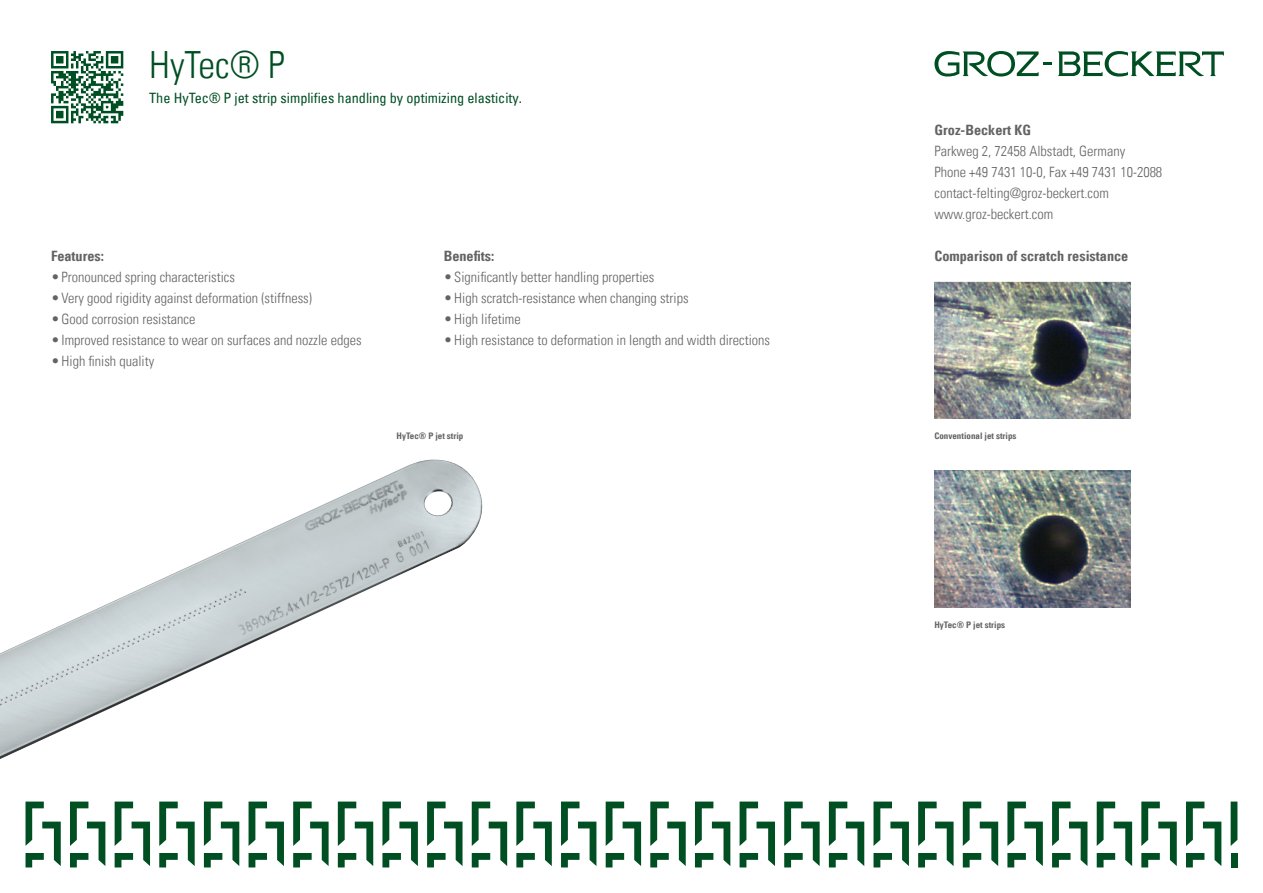
<style>
.page{position:relative;width:1263px;height:893px;background:#fff}
.page>*{position:absolute;margin:0;border:0;box-sizing:border-box;transform-origin:0 0}
.t1{font:37.5px "Univers Com 47 Light Cond";color:#004f23}
.t2{font:14.25px/21px "Univers Com 47 Light Cond";color:#636362}
.t3{font:14.25px "Univers Com 67 Bold Cond";color:#636362}
.t4{font:condensed 14.25px "Univers Com 57";color:#004f23}
.t5{font:9px "Univers Com 67 Bold Cond";color:#636362}
</style>
<div class="page">
<svg style="left:1058px;top:51px;width:166px;height:26px"></svg>
<svg style="left:934px;top:51px;width:117px;height:26px"></svg>
<svg style="left:26px;top:801px;width:35px;height:66px"></svg>
<svg style="left:70px;top:801px;width:35px;height:66px"></svg>
<svg style="left:115px;top:801px;width:35px;height:66px"></svg>
<svg style="left:159px;top:801px;width:36px;height:66px"></svg>
<svg style="left:204px;top:801px;width:35px;height:66px"></svg>
<svg style="left:249px;top:801px;width:35px;height:66px"></svg>
<svg style="left:293px;top:801px;width:36px;height:66px"></svg>
<svg style="left:338px;top:801px;width:35px;height:66px"></svg>
<svg style="left:382px;top:801px;width:36px;height:66px"></svg>
<svg style="left:427px;top:801px;width:35px;height:66px"></svg>
<svg style="left:472px;top:801px;width:35px;height:66px"></svg>
<svg style="left:516px;top:801px;width:36px;height:66px"></svg>
<svg style="left:561px;top:801px;width:35px;height:66px"></svg>
<svg style="left:606px;top:801px;width:35px;height:66px"></svg>
<svg style="left:650px;top:801px;width:36px;height:66px"></svg>
<svg style="left:695px;top:801px;width:35px;height:66px"></svg>
<svg style="left:740px;top:801px;width:35px;height:66px"></svg>
<svg style="left:784px;top:801px;width:36px;height:66px"></svg>
<svg style="left:829px;top:801px;width:35px;height:66px"></svg>
<svg style="left:873px;top:801px;width:36px;height:66px"></svg>
<svg style="left:918px;top:801px;width:35px;height:66px"></svg>
<svg style="left:963px;top:801px;width:35px;height:66px"></svg>
<svg style="left:1007px;top:801px;width:36px;height:66px"></svg>
<svg style="left:1052px;top:801px;width:35px;height:66px"></svg>
<svg style="left:1097px;top:801px;width:35px;height:66px"></svg>
<svg style="left:1141px;top:801px;width:36px;height:66px"></svg>
<svg style="left:1186px;top:801px;width:35px;height:66px"></svg>
<svg style="left:1230px;top:801px;width:7px;height:45px"></svg>
<div style="left:1230px;top:853px;width:7px;height:14px;background:#004f23"></div>
<svg style="left:51px;top:51px;width:72px;height:72px"></svg>
<img style="left:934px;top:282px;width:197px;height:136px">
<img style="left:934px;top:471px;width:197px;height:136px">
<img style="left:0;top:460px;width:483px;height:299px">
<h1 class="t1" style="left:149px;top:42px;width:137px">HyTec® P</h1>
<p class="t4" style="left:149px;top:89px;width:374px">The HyTec® P jet strip simplifies handling by optimizing elasticity.</p>
<p class="t3" style="left:51px;top:247px;width:55px">Features:</p>
<p class="t2" style="left:51px;top:266px;width:185px">•Pronounced spring characteristics</p>
<p class="t2" style="left:51px;top:287px;width:262px">•Very good rigidity against deformation (stiffness)</p>
<p class="t2" style="left:51px;top:308px;width:146px">•Good corrosion resistance</p>
<p class="t2" style="left:51px;top:329px;width:312px">•Improved resistance to wear on surfaces and nozzle edges</p>
<p class="t2" style="left:51px;top:350px;width:105px">•High finish quality</p>
<p class="t3" style="left:444px;top:247px;width:52px">Benefits:</p>
<p class="t2" style="left:444px;top:266px;width:212px">•Significantly better handling properties</p>
<p class="t2" style="left:444px;top:287px;width:246px">•High scratch-resistance when changing strips</p>
<p class="t2" style="left:444px;top:308px;width:79px">•High lifetime</p>
<p class="t2" style="left:444px;top:329px;width:328px">•High resistance to deformation in length and width directions</p>
<p class="t5" style="left:396px;top:431px;width:68px">HyTec® P jet strip</p>
<p class="t3" style="left:934px;top:121px;width:98px">Groz-Beckert KG</p>
<p class="t2" style="left:934px;top:140px;width:229px">Parkweg 2, 72458 Albstadt, Germany<br>Phone +49 7431 10-0, Fax +49 7431 10-2088 contact-felting@groz-beckert.com www.groz-beckert.com</p>
<p class="t3" style="left:934px;top:247px;width:195px">Comparison of scratch resistance</p>
<p class="t5" style="left:934px;top:431px;width:84px">Conventional jet strips</p>
<p class="t5" style="left:934px;top:620px;width:72px">HyTec® P jet strips</p>
</div>
